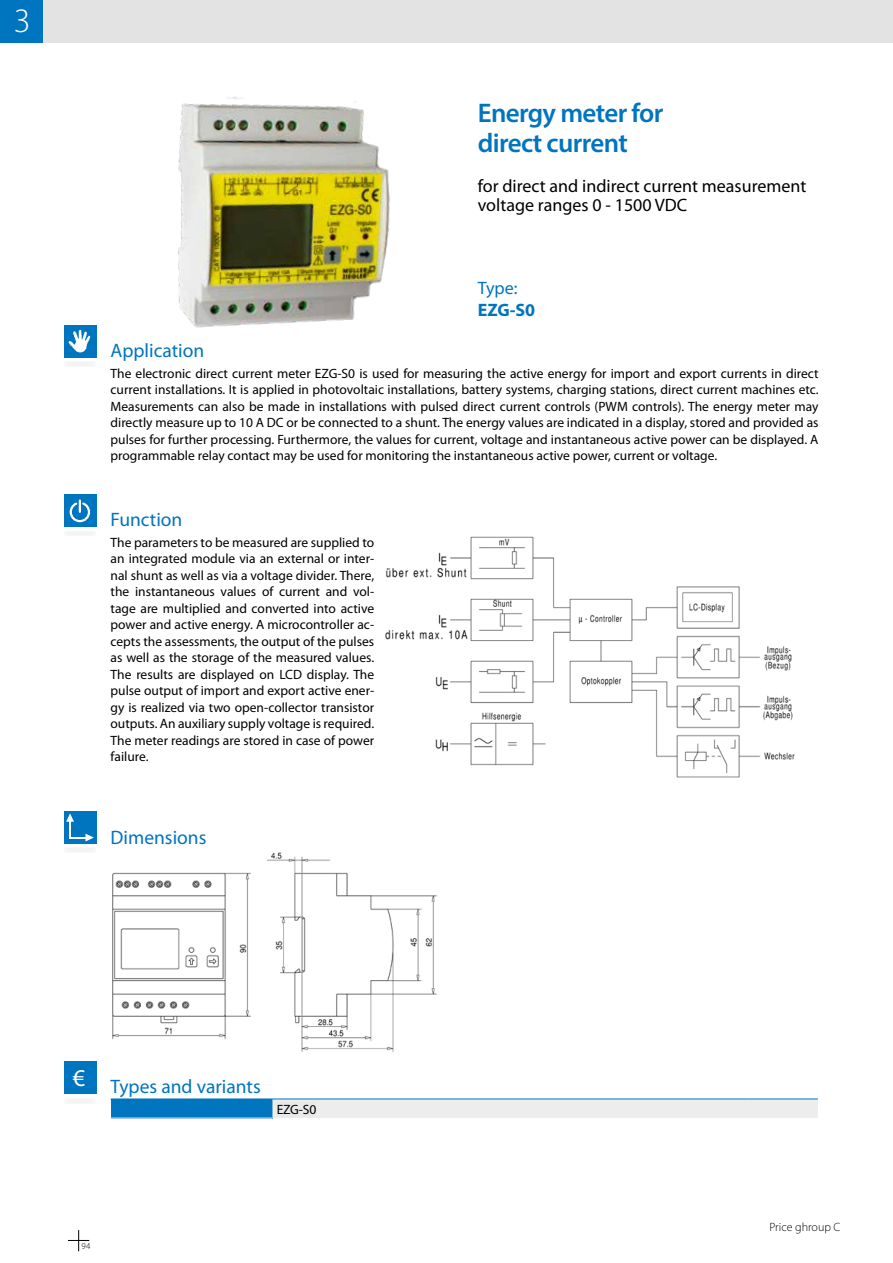
<style>
.page{position:relative;width:893px;height:1263px;background:#fff}
.page>*{position:absolute;margin:0;border:0;box-sizing:border-box;transform-origin:0 0}
.t1{font:300 34.35px "Myriad Pro";color:#fff}
.t2{font:27px/30px "Myriad Variable Concept";letter-spacing:-.025em;color:#0075bf}
.t3{font:24.15px "Myriad Pro";color:#fff}
.t4{font:19.5px "Myriad Pro";color:#0075bf}
.t5{font:18px/19.8px "Myriad Pro";color:#000}
.t6{font:700 18px "Myriad Pro";color:#0075bf}
.t7{font:18px "Myriad Pro";color:#0075bf}
.t8{font:13.5px/16.5px "Myriad Pro";color:#000;text-align:justify}
.t9{font:300 12px "Myriad Pro";color:#000}
.t10{font:300 9px "Myriad Pro";color:#000}
</style>
<div class="page">
<svg style="left:68px;top:1230px;width:21px;height:21px"></svg>
<div style="left:0;top:0;width:893px;height:43px;background:#e3e3e3"></div>
<div style="left:0;top:0;width:43px;height:43px;background:#0075bf"></div>
<div style="left:111px;top:1099px;width:161px;height:19px;background:#0075bf"></div>
<div style="left:272px;top:1099px;width:546px;height:19px;background:#ededed"></div>
<hr style="left:111px;top:1098px;width:161px;height:1px;background:#0075bf">
<hr style="left:272px;top:1098px;width:475px;height:1px;background:#0075bf">
<hr style="left:747px;top:1098px;width:71px;height:1px;background:#0075bf">
<div style="left:277px;top:1101px;width:39px;height:15px;background:#e9e9e9"></div>
<div style="left:64px;top:325px;width:32px;height:33px;background:#0075bf"></div>
<img style="left:68px;top:330px;width:23px;height:23px">
<div style="left:64px;top:361px;width:32px;height:6px;background:#f4f4f4"></div>
<div style="left:64px;top:1098px;width:32px;height:6px;background:#f4f4f4"></div>
<div style="left:64px;top:1062px;width:32px;height:32px;background:#0075bf"></div>
<div style="left:64px;top:530px;width:32px;height:6px;background:#f4f4f4"></div>
<div style="left:64px;top:494px;width:32px;height:33px;background:#0075bf"></div>
<svg style="left:69px;top:500px;width:22px;height:23px"></svg>
<img style="left:178px;top:96px;width:212px;height:232px">
<div style="left:64px;top:811px;width:32px;height:33px;background:#0075bf"></div>
<svg style="left:66px;top:813px;width:28px;height:28px"></svg>
<div style="left:64px;top:847px;width:32px;height:6px;background:#f4f4f4"></div>
<img style="left:385px;top:536px;width:410px;height:233px">
<img style="left:112px;top:852px;width:326px;height:200px">
<h1 class="t1" style="left:14px;top:0;width:18px">3</h1>
<h2 class="t2" style="left:478px;top:98px;width:187px">Energy meter for direct current</h2>
<h3 class="t5" style="left:478px;top:175px;width:330px">for direct and indirect current measurement voltage ranges 0 - 1500 VDC</h3>
<h3 class="t7" style="left:478px;top:277px;width:41px">Type:</h3>
<h3 class="t6" style="left:478px;top:299px;width:59px">EZG-S0</h3>
<h3 class="t4" style="left:111px;top:338px;width:95px">Application</h3>
<p class="t8" style="left:111px;top:365px;width:710px">The electronic direct current meter EZG-S0 is used for measuring the active energy for import and export currents in direct current installations. It is applied in photovoltaic installations, battery systems, charging stations, direct current machines etc.<br>Measurements can also be made in installations with pulsed direct current controls (PWM controls). The energy meter may directly measure up to 10 A DC or be connected to a shunt. The energy values are indicated in a display, stored and provided as pulses for further processing. Furthermore, the values for current, voltage and instantaneous active power can be displayed. A programmable relay contact may be used for monitoring the instantaneous active power, current or voltage.</p>
<h3 class="t4" style="left:111px;top:508px;width:73px">Function</h3>
<p class="t8" style="left:111px;top:534px;width:265px">The parameters to be measured are supplied to an integrated module via an external or inter&shy;nal shunt as well as via a voltage divider. There, the instantaneous values of current and vol&shy;tage are multiplied and converted into active power and active energy. A microcontroller ac&shy;cepts the assessments, the output of the pulses as well as the storage of the measured values.<br>The results are displayed on LCD display. The pulse output of import and export active ener&shy;gy is realized via two open-collector transistor outputs. An auxiliary supply voltage is required.<br>The meter readings are stored in case of power failure.</p>
<h3 class="t4" style="left:111px;top:825px;width:97px">Dimensions</h3>
<h3 class="t3" style="left:73px;top:1063px;width:14px">€</h3>
<h3 class="t4" style="left:111px;top:1074px;width:152px">Types and variants</h3>
<p class="t8" style="left:277px;top:1100px;width:41px">EZG-S0</p>
<p class="t10" style="left:82px;top:1241px;width:10px">94</p>
<p class="t9" style="left:769px;top:1220px;width:72px">Price ghroup C</p>
</div>
